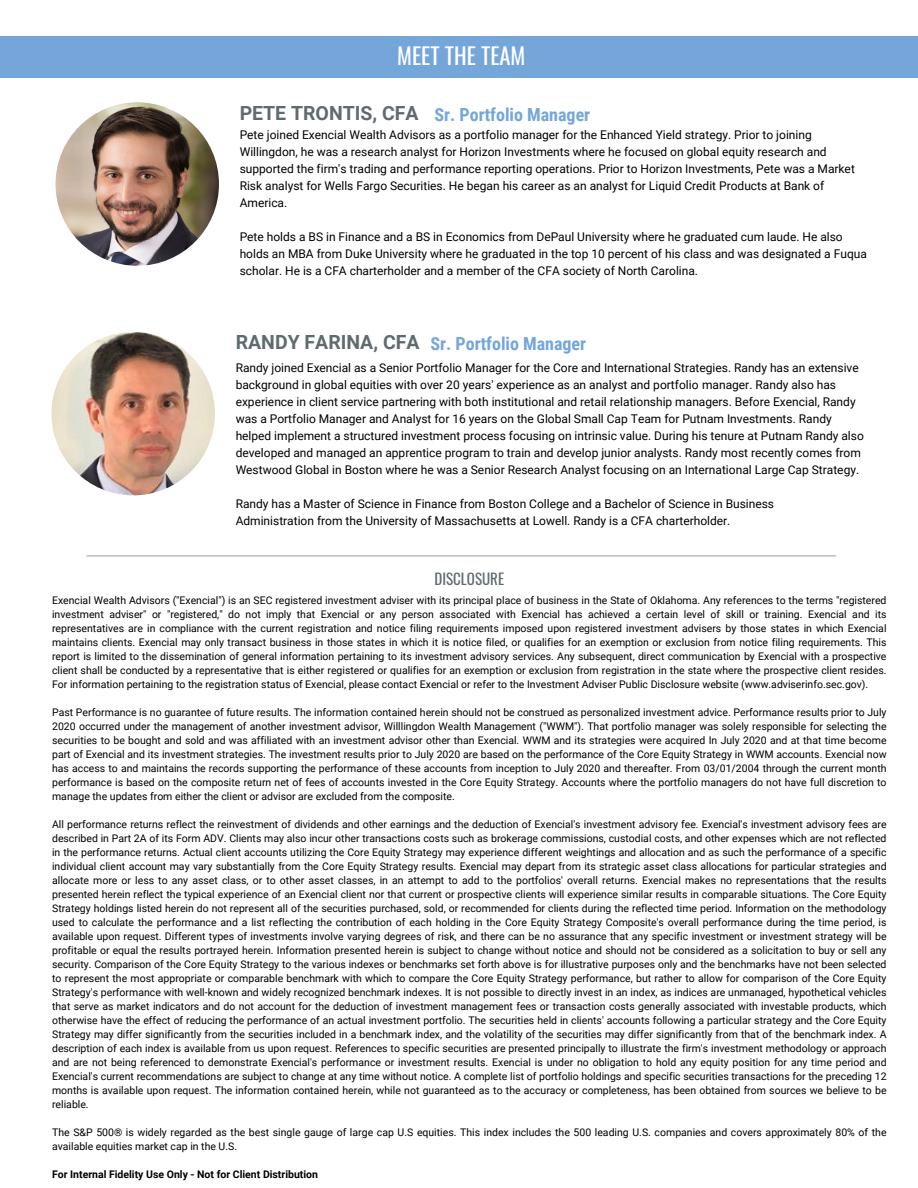
<style>
.page{position:relative;width:918px;height:1188px;background:#fff}
.page>*{position:absolute;margin:0;border:0;box-sizing:border-box;transform-origin:0 0}
.t1{font:22.5px "Oswald";color:#fff}
.t2{font:700 19.5px "Roboto";color:#616b6f}
.t3{font:700 18px "Roboto Condensed";color:#75a6d9}
.t4{font:15px "Oswald";color:#616b6f}
.t5{font:12px/17px "Roboto";color:#000}
.t6{font:10.5px/14px "Roboto";color:#000;text-align:justify}
.t7{font:700 10.5px "Roboto";color:#000}
</style>
<div class="page">
<div style="left:0;top:36px;width:918px;height:41px;background:#75a6d9"></div>
<img style="left:56px;top:102px;width:163px;height:164px;border-radius:50%">
<img style="left:51px;top:332px;width:164px;height:163px;border-radius:50%">
<hr style="left:87px;top:555px;width:749px;height:1px;background:#a6a6a6">
<h2 class="t1" style="left:397px;top:38px;width:130px">MEET THE TEAM</h2>
<h3 class="t2" style="left:240px;top:101px;width:181px">PETE TRONTIS, CFA</h3>
<h5 class="t3" style="left:435px;top:104px;width:157px">Sr. Portfolio Manager</h5>
<h5 class="t5" style="left:240px;top:126px;width:617px">Pete joined Exencial Wealth Advisors as a portfolio manager for the Enhanced Yield strategy. Prior to joining Willingdon, he was a research analyst for Horizon Investments where he focused on global equity research and supported the firm's trading and performance reporting operations. Prior to Horizon Investments, Pete was a Market Risk analyst for Wells Fargo Securities. He began his career as an analyst for Liquid Credit Products at Bank of America.</h5>
<p class="t5" style="left:240px;top:228px;width:629px">Pete holds a BS in Finance and a BS in Economics from DePaul University where he graduated cum laude. He also holds an MBA from Duke University where he graduated in the top 10 percent of his class and was designated a Fuqua scholar. He is a CFA charterholder and a member of the CFA society of North Carolina.</p>
<h2 class="t2" style="left:236px;top:331px;width:185px">RANDY FARINA, CFA</h2>
<h3 class="t3" style="left:431px;top:333px;width:157px">Sr. Portfolio Manager</h3>
<h5 class="t5" style="left:236px;top:360px;width:630px">Randy joined Exencial as a Senior Portfolio Manager for the Core and International Strategies. Randy has an extensive background in global equities with over 20 years' experience as an analyst and portfolio manager. Randy also has experience in client service partnering with both institutional and retail relationship managers. Before Exencial, Randy was a Portfolio Manager and Analyst for 16 years on the Global Small Cap Team for Putnam Investments. Randy helped implement a structured investment process focusing on intrinsic value. During his tenure at Putnam Randy also developed and managed an apprentice program to train and develop junior analysts. Randy most recently comes from Westwood Global in Boston where he was a Senior Research Analyst focusing on an International Large Cap Strategy.</h5>
<h5 class="t5" style="left:236px;top:496px;width:540px">Randy has a Master of Science in Finance from Boston College and a Bachelor of Science in Business<br>Administration from the University of Massachusetts at Lowell. Randy is a CFA charterholder.</h5>
<h4 class="t4" style="left:435px;top:567px;width:71px">DISCLOSURE</h4>
<p class="t6" style="left:52px;top:594px;width:836px">Exencial Wealth Advisors ("Exencial") is an SEC registered investment adviser with its principal place of business in the State of Oklahoma. Any references to the terms "registered investment adviser" or "registered," do not imply that Exencial or any person associated with Exencial has achieved a certain level of skill or training. Exencial and its representatives are in compliance with the current registration and notice filing requirements imposed upon registered investment advisers by those states in which Exencial maintains clients. Exencial may only transact business in those states in which it is notice filed, or qualifies for an exemption or exclusion from notice filing requirements. This report is limited to the dissemination of general information pertaining to its investment advisory services. Any subsequent, direct communication by Exencial with a prospective client shall be conducted by a representative that is either registered or qualifies for an exemption or exclusion from registration in the state where the prospective client resides.<br>For information pertaining to the registration status of Exencial, please contact Exencial or refer to the Investment Adviser Public Disclosure website (www.adviserinfo.sec.gov).</p>
<p class="t6" style="left:52px;top:706px;width:836px">Past Performance is no guarantee of future results. The information contained herein should not be construed as personalized investment advice. Performance results prior to July 2020 occurred under the management of another investment advisor, Willlingdon Wealth Management ("WWM"). That portfolio manager was solely responsible for selecting the securities to be bought and sold and was affiliated with an investment advisor other than Exencial. WWM and its strategies were acquired In July 2020 and at that time become part of Exencial and its investment strategies. The investment results prior to July 2020 are based on the performance of the Core Equity Strategy in WWM accounts. Exencial now has access to and maintains the records supporting the performance of these accounts from inception to July 2020 and thereafter. From 03/01/2004 through the current month performance is based on the composite return net of fees of accounts invested in the Core Equity Strategy. Accounts where the portfolio managers do not have full discretion to manage the updates from either the client or advisor are excluded from the composite.</p>
<p class="t6" style="left:52px;top:818px;width:836px">All performance returns reflect the reinvestment of dividends and other earnings and the deduction of Exencial's investment advisory fee. Exencial's investment advisory fees are described in Part 2A of its Form ADV. Clients may also incur other transactions costs such as brokerage commissions, custodial costs, and other expenses which are not reflected in the performance returns. Actual client accounts utilizing the Core Equity Strategy may experience different weightings and allocation and as such the performance of a specific individual client account may vary substantially from the Core Equity Strategy results. Exencial may depart from its strategic asset class allocations for particular strategies and allocate more or less to any asset class, or to other asset classes, in an attempt to add to the portfolios' overall returns. Exencial makes no representations that the results presented herein reflect the typical experience of an Exencial client nor that current or prospective clients will experience similar results in comparable situations. The Core Equity Strategy holdings listed herein do not represent all of the securities purchased, sold, or recommended for clients during the reflected time period. Information on the methodology used to calculate the performance and a list reflecting the contribution of each holding in the Core Equity Strategy Composite's overall performance during the time period, is available upon request. Different types of investments involve varying degrees of risk, and there can be no assurance that any specific investment or investment strategy will be profitable or equal the results portrayed herein. Information presented herein is subject to change without notice and should not be considered as a solicitation to buy or sell any security. Comparison of the Core Equity Strategy to the various indexes or benchmarks set forth above is for illustrative purposes only and the benchmarks have not been selected to represent the most appropriate or comparable benchmark with which to compare the Core Equity Strategy performance, but rather to allow for comparison of the Core Equity Strategy's performance with well-known and widely recognized benchmark indexes. It is not possible to directly invest in an index, as indices are unmanaged, hypothetical vehicles that serve as market indicators and do not account for the deduction of investment management fees or transaction costs generally associated with investable products, which otherwise have the effect of reducing the performance of an actual investment portfolio. The securities held in clients' accounts following a particular strategy and the Core Equity Strategy may differ significantly from the securities included in a benchmark index, and the volatility of the securities may differ significantly from that of the benchmark index. A description of each index is available from us upon request. References to specific securities are presented principally to illustrate the firm's investment methodology or approach and are not being referenced to demonstrate Exencial's performance or investment results. Exencial is under no obligation to hold any equity position for any time period and Exencial's current recommendations are subject to change at any time without notice. A complete list of portfolio holdings and specific securities transactions for the preceding 12 months is available upon request. The information contained herein, while not guaranteed as to the accuracy or completeness, has been obtained from sources we believe to be reliable.</p>
<p class="t6" style="left:52px;top:1126px;width:836px">The S&amp;P 500® is widely regarded as the best single gauge of large cap U.S equities. This index includes the 500 leading U.S. companies and covers approximately 80% of the available equities market cap in the U.S.</p>
<h6 class="t7" style="left:52px;top:1168px;width:267px">For Internal Fidelity Use Only - Not for Client Distribution</h6>
</div>
